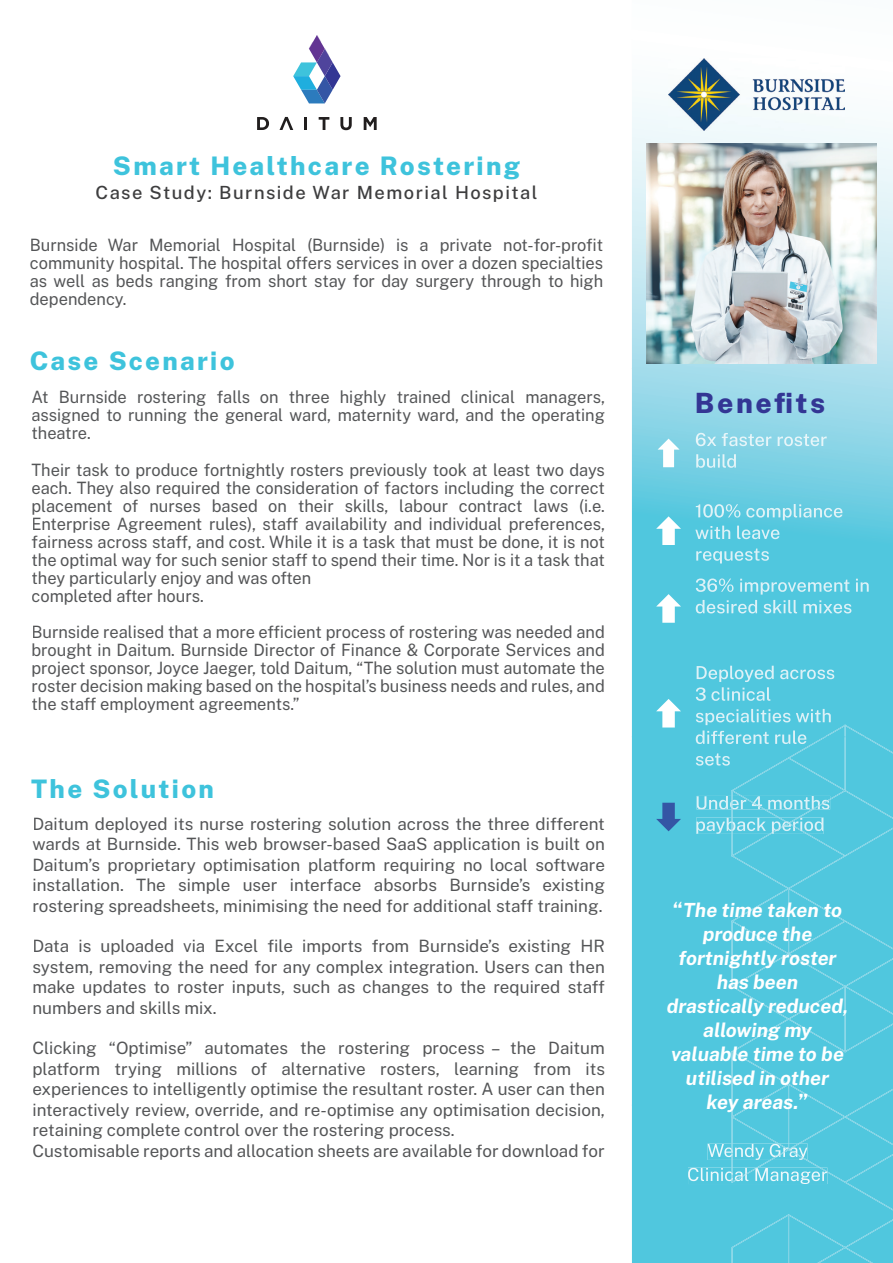
<style>
.page{position:relative;width:893px;height:1263px;background:#fff}
.page>*{position:absolute;margin:0;border:0;box-sizing:border-box;transform-origin:0 0}
.t1{font:800 27.9px "Public Sans";letter-spacing:.09em;color:#333694}
.t2{font:800 25.5px "Public Sans";letter-spacing:.09em;color:#3ec3dc}
.t3{font:italic 700 19.5px/24px "Public Sans";color:#fff;text-align:center}
.t4{font:500 18.15px "Public Sans";letter-spacing:.08em;color:#3e3e3f}
.t5{font:16.95px/18px "Public Sans";color:#545557;text-align:justify}
.s1{font-style:normal;font-size:21px}
</style>
<div class="page">
<img style="left:632px;top:58px;width:261px;height:1046px">
<div style="left:632px;top:1104px;width:261px;height:159px;background:#50c7de"></div>
<img style="left:823px;top:817px;width:70px;height:11px">
<img style="left:846px;top:949px;width:28px;height:9px">
<div style="left:845px;top:724px;width:48px;height:95px;background:#50c7de"></div>
<img style="left:788px;top:724px;width:58px;height:33px">
<img style="left:731px;top:757px;width:115px;height:60px">
<img style="left:732px;top:790px;width:48px;height:27px">
<img style="left:731px;top:834px;width:115px;height:184px">
<div style="left:789px;top:828px;width:104px;height:121px;background:#50c7de"></div>
<svg style="left:835px;top:855px;width:11px;height:7px"></svg>
<img style="left:846px;top:958px;width:47px;height:28px">
<img style="left:788px;top:986px;width:105px;height:32px">
<div style="left:731px;top:1018px;width:162px;height:71px;background:#50c7de"></div>
<img style="left:732px;top:1051px;width:57px;height:32px">
<div style="left:798px;top:1143px;width:95px;height:40px;background:#50c7de"></div>
<img style="left:845px;top:1089px;width:48px;height:56px">
<img style="left:731px;top:1083px;width:115px;height:60px">
<img style="left:732px;top:1116px;width:47px;height:51px">
<img style="left:844px;top:1154px;width:49px;height:56px">
<img style="left:846px;top:1219px;width:47px;height:44px">
<div style="left:732px;top:1214px;width:114px;height:49px;background:#50c7de"></div>
<img style="left:788px;top:1214px;width:1px;height:49px">
<svg style="left:364px;top:117px;width:13px;height:13px"></svg>
<svg style="left:340px;top:117px;width:12px;height:13px"></svg>
<svg style="left:319px;top:117px;width:10px;height:13px"></svg>
<svg style="left:304px;top:117px;width:3px;height:13px"></svg>
<svg style="left:280px;top:117px;width:13px;height:13px"></svg>
<svg style="left:257px;top:117px;width:12px;height:13px"></svg>
<svg style="left:293px;top:35px;width:48px;height:68px"></svg>
<img style="left:708px;top:1143px;width:24px;height:17px">
<img style="left:789px;top:1143px;width:18px;height:17px">
<img style="left:732px;top:1143px;width:57px;height:17px">
<svg style="left:777px;top:1143px;width:23px;height:7px"></svg>
<img style="left:688px;top:1167px;width:139px;height:17px">
<svg style="left:819px;top:1167px;width:8px;height:5px"></svg>
<img style="left:732px;top:1167px;width:26px;height:16px">
<svg style="left:656px;top:516px;width:25px;height:29px"></svg>
<svg style="left:656px;top:594px;width:25px;height:29px"></svg>
<svg style="left:656px;top:699px;width:25px;height:28px"></svg>
<svg style="left:656px;top:803px;width:25px;height:28px"></svg>
<svg style="left:658px;top:439px;width:22px;height:28px"></svg>
<img style="left:696px;top:433px;width:131px;height:13px">
<img style="left:696px;top:454px;width:40px;height:14px">
<img style="left:696px;top:504px;width:147px;height:16px">
<img style="left:695px;top:526px;width:85px;height:13px">
<img style="left:696px;top:548px;width:73px;height:15px">
<img style="left:696px;top:578px;width:174px;height:17px">
<img style="left:696px;top:600px;width:155px;height:13px">
<img style="left:697px;top:666px;width:137px;height:16px">
<img style="left:696px;top:687px;width:74px;height:14px">
<img style="left:696px;top:709px;width:136px;height:16px">
<img style="left:696px;top:730px;width:110px;height:14px">
<img style="left:696px;top:753px;width:34px;height:13px">
<img style="left:697px;top:796px;width:35px;height:13px">
<img style="left:766px;top:796px;width:64px;height:13px">
<img style="left:732px;top:796px;width:34px;height:13px">
<img style="left:696px;top:817px;width:127px;height:17px">
<img style="left:789px;top:817px;width:10px;height:6px">
<img style="left:732px;top:817px;width:57px;height:17px">
<img style="left:769px;top:823px;width:39px;height:11px">
<img style="left:770px;top:823px;width:19px;height:11px">
<img style="left:669px;top:59px;width:175px;height:71px">
<img style="left:647px;top:144px;width:229px;height:220px">
<h2 class="t2" style="left:113px;top:149px;width:409px">Smart Healthcare Rostering</h2>
<p class="t4" style="left:96px;top:181px;width:443px">Case Study: Burnside War Memorial Hospital</p>
<p class="t5" style="left:30px;top:235px;width:575px">Burnside War Memorial Hospital (Burnside) is a private not-for-profit community hospital. The hospital offers services in over a dozen specialties as well as beds ranging from short stay for day surgery through to high dependency.</p>
<h2 class="t2" style="left:30px;top:344px;width:206px">Case Scenario</h2>
<p class="t5" style="left:32px;top:388px;width:575px">At Burnside rostering falls on three highly trained clinical managers, assigned to running the general ward, maternity ward, and the operating theatre.</p>
<p class="t5" style="left:32px;top:460px;width:575px;text-align:left">Their task to produce fortnightly rosters previously took at least two days each. They also required the consideration of factors including the correct placement of nurses based on their skills, labour contract laws (i.e.<br>Enterprise Agreement rules), staff availability and individual preferences, fairness across staff, and cost. While it is a task that must be done, it is not the optimal way for such senior staff to spend their time. Nor is it a task that they particularly enjoy and was often<br>completed after hours.</p>
<p class="t5" style="left:32px;top:622px;width:575px">Burnside realised that a more efficient process of rostering was needed and brought in Daitum. Burnside Director of Finance &amp; Corporate Services and project sponsor, Joyce Jaeger, told Daitum, “The solution must automate the roster decision making based on the hospital’s business needs and rules, and the staff employment agreements.”</p>
<h2 class="t2" style="left:31px;top:772px;width:184px">The Solution</h2>
<p class="t5" style="left:32px;top:813px;width:574px;line-height:20.4px">Daitum deployed its nurse rostering solution across the three different wards at Burnside. This web browser-based SaaS application is built on Daitum’s proprietary optimisation platform requiring no local software installation. The simple user interface absorbs Burnside’s existing rostering spreadsheets, minimising the need for additional staff training.</p>
<p class="t5" style="left:32px;top:935px;width:574px;line-height:20.4px">Data is uploaded via Excel file imports from Burnside’s existing HR system, removing the need for any complex integration. Users can then make updates to roster inputs, such as changes to the required staff numbers and skills mix.</p>
<p class="t5" style="left:32px;top:1037px;width:574px;line-height:20.4px;text-align:left">Clicking “Optimise” automates the rostering process – the Daitum platform trying millions of alternative rosters, learning from its experiences to intelligently optimise the resultant roster. A user can then interactively review, override, and re-optimise any optimisation decision, retaining complete control over the rostering process.<br>Customisable reports and allocation sheets are available for download for</p>
<h1 class="t1" style="left:695px;top:384px;width:132px">Benefits</h1>
<p class="t3" style="left:667px;top:897px;width:183px"><span class="s1">“</span>The time taken to produce the fortnightly roster has been drastically reduced, allowing my valuable time to be utilised in other<br>key areas.<span class="s1">”</span></p>
</div>
